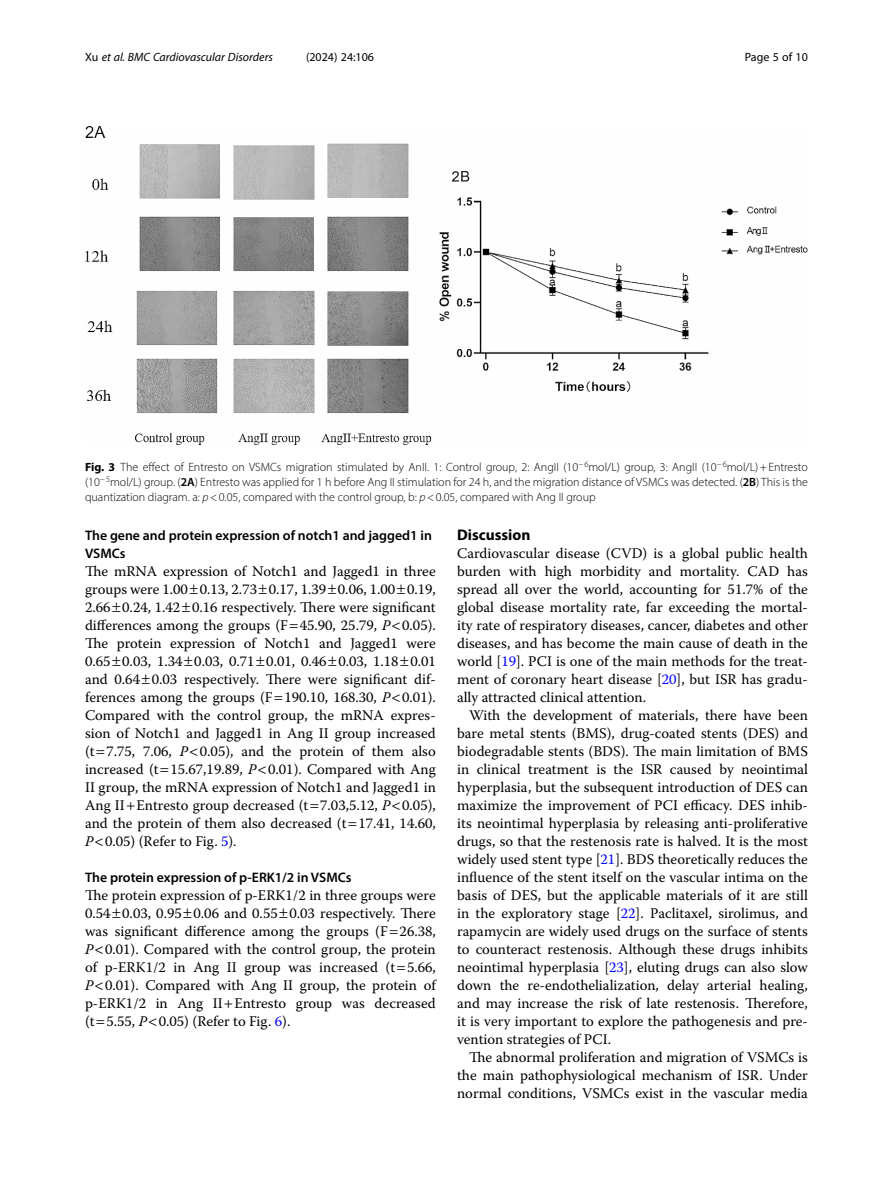
<style>
.page{position:relative;width:893px;height:1191px;background:#fff}
.page>*{position:absolute;margin:0;border:0;box-sizing:border-box;transform-origin:0 0}
.Head_1{font:700 15.45px "Myriad Pro";color:#000}
.Body_Text{font:14.7px/18px "Warnock Pro";color:#000;text-align:justify}
.Body_Text_Indent{font:14.7px/18px "Warnock Pro";color:#000;text-align:justify}
.Head_2{font:600 13.8px/18px "Myriad Pro";color:#000}
.Figure_Caption{font:300 12px/15px "Myriad Pro";color:#000;text-align:justify}
.t1{font:italic 12px "Myriad Pro";color:#000}
.t2{font:12px "Myriad Pro";color:#000}
.s1{font-style:normal}
.s2{font-weight:700}
.s3{font-weight:600}
.s4{font-style:italic}
.s5{color:#00f}
</style>
<div class="page">
<img style="left:85px;top:126px;width:723px;height:318px">
<p class="t1" style="left:85px;top:50px;width:189px"><span class="s1">Xu</span> et al. BMC Cardiovascular Disorders</p>
<p class="t2" style="left:306px;top:50px;width:70px">(2024) 24:106</p>
<p class="t2" style="left:745px;top:50px;width:65px">Page 5 of 10</p>
<p class="Figure_Caption" style="left:85px;top:460px;width:724px"><span class="s2">Fig. 3</span> The effect of Entresto on VSMCs migration stimulated by AnII. 1: Control group, 2: AngII (10<sup>−6</sup>mol/L) group, 3: AngII (10<sup>−6</sup>mol/L)+Entresto (10<sup>−5</sup>mol/L) group. (<span class="s3">2A</span>) Entresto was applied for 1 h before Ang II stimulation for 24 h, and the migration distance of VSMCs was detected. (<span class="s3">2B</span>) This is the quantization diagram. a: <span class="s4">p</span>&lt;0.05, compared with the control group, b: <span class="s4">p</span>&lt;0.05, compared with Ang II group</p>
<p class="Head_2" style="left:85px;top:526px;width:348px">The gene and protein expression of notch1 and jagged1 in<br>VSMCs</p>
<p class="Body_Text" style="left:85px;top:562px;width:352px">The mRNA expression of Notch1 and Jagged1 in three groups were 1.00 0.13, 2.73 0.17, 1.39 0.06, 1.00 0.19, 2.66 0.24, 1.42 0.16 respectively. There were significant differences among the groups (F 45.90, 25.79, <span class="s4">P</span> 0.05).<br>The protein expression of Notch1 and Jagged1 were 0.65 0.03, 1.34 0.03, 0.71 0.01, 0.46 0.03, 1.18 0.01 and 0.64 0.03 respectively. There were significant dif&shy;ferences among the groups (F 190.10, 168.30, <span class="s4">P</span> 0.01).<br>Compared with the control group, the mRNA expres&shy;sion of Notch1 and Jagged1 in Ang II group increased (t 7.75, 7.06, <span class="s4">P</span> 0.05), and the protein of them also increased (t 15.67,19.89, <span class="s4">P</span> 0.01). Compared with Ang II group, the mRNA expression of Notch1 and Jagged1 in Ang II Entresto group decreased (t 7.03,5.12, <span class="s4">P</span> 0.05), and the protein of them also decreased (t 17.41, 14.60, <span class="s4">P</span> 0.05) (Refer to Fig. <span class="s5">5</span>).</p>
<p class="Head_2" style="left:85px;top:868px;width:268px">The protein expression of p-ERK1/2 in VSMCs</p>
<p class="Body_Text" style="left:85px;top:886px;width:352px">The protein expression of p-ERK1/2 in three groups were 0.54 0.03, 0.95 0.06 and 0.55 0.03 respectively. There was significant difference among the groups (F 26.38, <span class="s4">P</span> 0.01). Compared with the control group, the protein of p-ERK1/2 in Ang II group was increased (t 5.66, <span class="s4">P</span> 0.01). Compared with Ang II group, the protein of p-ERK1/2 in Ang II Entresto group was decreased (t 5.55, <span class="s4">P</span> 0.05) (Refer to Fig. <span class="s5">6</span>).</p>
<p class="Head_1" style="left:457px;top:525px;width:75px">Discussion</p>
<p class="Body_Text" style="left:457px;top:544px;width:352px">Cardiovascular disease (CVD) is a global public health burden with high morbidity and mortality. CAD has spread all over the world, accounting for 51.7% of the global disease mortality rate, far exceeding the mortal&shy;ity rate of respiratory diseases, cancer, diabetes and other diseases, and has become the main cause of death in the world [<span class="s5">19</span>]. PCI is one of the main methods for the treat&shy;ment of coronary heart disease [<span class="s5">20</span>], but ISR has gradu&shy;ally attracted clinical attention.</p>
<p class="Body_Text_Indent" style="left:457px;top:706px;width:352px;text-indent:12px">With the development of materials, there have been bare metal stents (BMS), drug-coated stents (DES) and biodegradable stents (BDS). The main limitation of BMS in clinical treatment is the ISR caused by neointimal hyperplasia, but the subsequent introduction of DES can maximize the improvement of PCI efficacy. DES inhib&shy;its neointimal hyperplasia by releasing anti-proliferative drugs, so that the restenosis rate is halved. It is the most widely used stent type [<span class="s5">21</span>]. BDS theoretically reduces the influence of the stent itself on the vascular intima on the basis of DES, but the applicable materials of it are still in the exploratory stage [<span class="s5">22</span>]. Paclitaxel, sirolimus, and rapamycin are widely used drugs on the surface of stents to counteract restenosis. Although these drugs inhibits neointimal hyperplasia [<span class="s5">23</span>], eluting drugs can also slow down the re-endothelialization, delay arterial healing, and may increase the risk of late restenosis. Therefore, it is very important to explore the pathogenesis and pre&shy;vention strategies of PCI.</p>
<p class="Body_Text_Indent" style="left:457px;top:1048px;width:352px;text-indent:12px">The abnormal proliferation and migration of VSMCs is the main pathophysiological mechanism of ISR. Under normal conditions, VSMCs exist in the vascular media</p>
</div>
